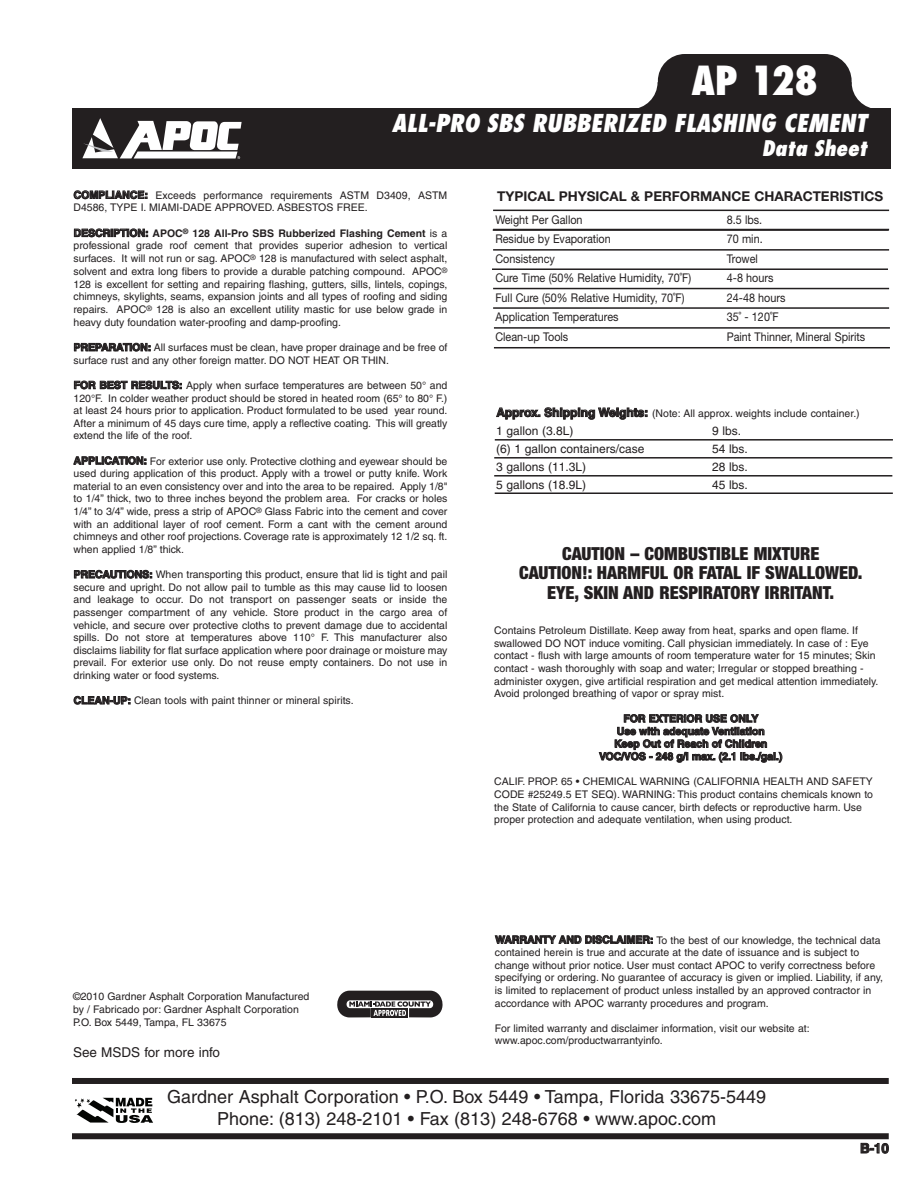
<style>
.page{position:relative;width:918px;height:1188px;background:#fff}
.page>*{position:absolute;margin:0;border:0;box-sizing:border-box;transform-origin:0 0}
.t1{font:800 condensed 39px "Futura";color:#fff}
.t2{font:italic 800 condensed 24px "Futura";color:#fff}
.t3{font:italic 800 condensed 21px "Futura";color:#fff}
.t4{font:18px/21.6px "Helvetica";color:#231f20;text-align:center}
.t5{font:900 condensed 18px/19.5px "Helvetica Neue";color:#231f20;text-align:center}
.t6{font:700 13.5px "Helvetica Neue";color:#231f20}
.t7{font:13.5px "Helvetica";color:#231f20}
.t8{font:700 13.5px "Helvetica";color:#231f20}
.t9{font:12px "Helvetica Neue";color:#231f20;scale:.9 1}
.t10{font:12px "Helvetica";color:#231f20}
.t11{font:10.5px/12.6px "Helvetica";color:#231f20}
.t12{font:700 10.5px/12.6px "Helvetica";letter-spacing:-.005em;color:#231f20;text-align:center}
.s1{font-weight:700}
.s2{font-weight:700;font-size:12px}
</style>
<div class="page">
<svg style="left:631px;top:82px;width:248px;height:82px"></svg>
<div style="left:72px;top:108px;width:819px;height:61px;background:#231f20"></div>
<hr style="left:493px;top:229px;width:396px;height:2px;background:#231f20">
<div style="left:72px;top:1078px;width:817px;height:6px;background:#231f20"></div>
<div style="left:72px;top:1133px;width:817px;height:6px;background:#231f20"></div>
<div style="left:658px;top:54px;width:194px;height:54px;background:#231f20;border-radius:27px"></div>
<svg style="left:82px;top:118px;width:160px;height:41px"></svg>
<div style="left:74px;top:1096px;width:81px;height:28px;border:1px solid #fff"></div>
<svg style="left:75px;top:1098px;width:78px;height:25px"></svg>
<hr style="left:493px;top:210px;width:396px;height:1px;background:#231f20">
<hr style="left:493px;top:249px;width:396px;height:2px;background:#231f20">
<hr style="left:492px;top:268px;width:396px;height:2px;background:#231f20">
<hr style="left:493px;top:288px;width:396px;height:1px;background:#231f20">
<hr style="left:493px;top:307px;width:396px;height:2px;background:#231f20">
<hr style="left:494px;top:327px;width:396px;height:2px;background:#231f20">
<hr style="left:494px;top:347px;width:396px;height:1px;background:#231f20">
<hr style="left:495px;top:439px;width:398px;height:2px;background:#231f20">
<hr style="left:494px;top:457px;width:398px;height:2px;background:#231f20">
<hr style="left:494px;top:475px;width:398px;height:2px;background:#231f20">
<hr style="left:495px;top:492px;width:398px;height:2px;background:#231f20">
<svg style="left:337px;top:991px;width:106px;height:26px;background:#595657"></svg>
<h1 class="t1" style="left:692px;top:64px;width:128px">AP 128</h1>
<h2 class="t2" style="left:392px;top:113px;width:477px">ALL-PRO SBS RUBBERIZED FLASHING CEMENT</h2>
<h3 class="t3" style="left:762px;top:140px;width:107px">Data Sheet</h3>
<p class="t11" style="left:74px;top:190px;width:375px"><span class="s1">COMPLIANCE:</span> Exceeds performance requirements ASTM D3409, ASTM<br>D4586, TYPE I. MIAMI-DADE APPROVED. ASBESTOS FREE.</p>
<p class="t11" style="left:73px;top:228px;width:375px;text-align:justify"><span class="s1">DESCRIPTION: APOC</span><sup>®</sup> <span class="s1">128 All-Pro SBS Rubberized Flashing Cement</span> is a professional grade roof cement that provides superior adhesion to vertical surfaces. It will not run or sag. APOC<sup>®</sup> 128 is manufactured with select asphalt, solvent and extra long fibers to provide a durable patching compound. APOC<sup>® </sup>128 is excellent for setting and repairing flashing, gutters, sills, lintels, copings, chimneys, skylights, seams, expansion joints and all types of roofing and siding repairs. APOC<sup>®</sup> 128 is also an excellent utility mastic for use below grade in heavy duty foundation water-proofing and damp-proofing.</p>
<p class="t11" style="left:73px;top:342px;width:375px"><span class="s1">PREPARATION:</span> All surfaces must be clean, have proper drainage and be free of surface rust and any other foreign matter. DO NOT HEAT OR THIN.</p>
<p class="t11" style="left:74px;top:380px;width:376px;text-align:justify"><span class="s1">FOR BEST RESULTS:</span> Apply when surface temperatures are between 50° and 120°F. In colder weather product should be stored in heated room (65° to 80° F.) at least 24 hours prior to application. Product formulated to be used year round.<br>After a minimum of 45 days cure time, apply a reflective coating. This will greatly extend the life of the roof.</p>
<p class="t11" style="left:73px;top:456px;width:376px;text-align:justify"><span class="s1">APPLICATION:</span> For exterior use only. Protective clothing and eyewear should be used during application of this product. Apply with a trowel or putty knife. Work material to an even consistency over and into the area to be repaired. Apply 1/8" to 1/4” thick, two to three inches beyond the problem area. For cracks or holes 1/4” to 3/4” wide, press a strip of APOC<sup>®</sup> Glass Fabric into the cement and cover with an additional layer of roof cement. Form a cant with the cement around chimneys and other roof projections. Coverage rate is approximately 12 1/2 sq. ft. when applied 1/8” thick.</p>
<p class="t11" style="left:73px;top:569px;width:375px;text-align:justify"><span class="s1">PRECAUTIONS:</span> When transporting this product, ensure that lid is tight and pail secure and upright. Do not allow pail to tumble as this may cause lid to loosen and leakage to occur. Do not transport on passenger seats or inside the passenger compartment of any vehicle. Store product in the cargo area of vehicle, and secure over protective cloths to prevent damage due to accidental spills. Do not store at temperatures above 110° F. This manufacturer also disclaims liability for flat surface application where poor drainage or moisture may prevail. For exterior use only. Do not reuse empty containers. Do not use in drinking water or food systems.</p>
<p class="t11" style="left:74px;top:695px;width:281px"><span class="s1">CLEAN-UP:</span> Clean tools with paint thinner or mineral spirits.</p>
<p class="t11" style="left:73px;top:992px;width:238px">©2010 Gardner Asphalt Corporation Manufactured by / Fabricado por: Gardner Asphalt Corporation<br>P.O. Box 5449, Tampa, FL 33675</p>
<p class="t7" style="left:73px;top:1047px;width:148px">See MSDS for more info</p>
<p class="t6" style="left:497px;top:187px;width:388px">TYPICAL PHYSICAL &amp; PERFORMANCE CHARACTERISTICS</p>
<p class="t9" style="left:495px;top:215px;width:98px">Weight Per Gallon</p>
<p class="t9" style="left:727px;top:215px;width:41px">8.5 lbs.</p>
<p class="t9" style="left:495px;top:235px;width:130px">Residue by Evaporation</p>
<p class="t9" style="left:727px;top:235px;width:41px">70 min.</p>
<p class="t9" style="left:495px;top:254px;width:68px">Consistency</p>
<p class="t9" style="left:727px;top:254px;width:36px">Trowel</p>
<p class="t9" style="left:495px;top:274px;width:219px">Cure Time (50% Relative Humidity, 70˚F)</p>
<p class="t9" style="left:727px;top:274px;width:53px">4-8 hours</p>
<p class="t9" style="left:495px;top:293px;width:212px">Full Cure (50% Relative Humidity, 70˚F)</p>
<p class="t9" style="left:727px;top:293px;width:67px">24-48 hours</p>
<p class="t9" style="left:495px;top:313px;width:138px">Application Temperatures</p>
<p class="t9" style="left:727px;top:313px;width:59px">35˚ - 120˚F</p>
<p class="t9" style="left:495px;top:332px;width:83px">Clean-up Tools</p>
<p class="t9" style="left:727px;top:332px;width:155px">Paint Thinner, Mineral Spirits</p>
<p class="t11" style="left:496px;top:408px;width:365px"><span class="s2">Approx. Shipping Weights:</span> (Note: All approx. weights include container.)</p>
<p class="t10" style="left:496px;top:426px;width:79px">1 gallon (3.8L)</p>
<p class="t10" style="left:712px;top:426px;width:30px">9 lbs.</p>
<p class="t10" style="left:496px;top:444px;width:150px">(6) 1 gallon containers/case</p>
<p class="t10" style="left:712px;top:444px;width:37px">54 lbs.</p>
<p class="t10" style="left:496px;top:462px;width:92px">3 gallons (11.3L)</p>
<p class="t10" style="left:712px;top:462px;width:37px">28 lbs.</p>
<p class="t10" style="left:496px;top:480px;width:92px">5 gallons (18.9L)</p>
<p class="t10" style="left:712px;top:480px;width:37px">45 lbs.</p>
<h3 class="t5" style="left:519px;top:543px;width:345px">CAUTION – COMBUSTIBLE MIXTURE<br>CAUTION!: HARMFUL OR FATAL IF SWALLOWED.<br>EYE, SKIN AND RESPIRATORY IRRITANT.</h3>
<p class="t11" style="left:494px;top:625px;width:386px">Contains Petroleum Distillate. Keep away from heat, sparks and open flame. If swallowed DO NOT induce vomiting. Call physician immediately. In case of : Eye contact - flush with large amounts of room temperature water for 15 minutes; Skin contact - wash thoroughly with soap and water; Irregular or stopped breathing - administer oxygen, give artificial respiration and get medical attention immediately.<br>Avoid prolonged breathing of vapor or spray mist.</p>
<p class="t12" style="left:599px;top:713px;width:185px">FOR EXTERIOR USE ONLY<br>Use with adequate Ventilation<br>Keep Out of Reach of Children<br>VOC/VOS - 248 g/l max. (2.1 lbs./gal.)</p>
<p class="t11" style="left:494px;top:776px;width:380px">CALIF. PROP. 65 • CHEMICAL WARNING (CALIFORNIA HEALTH AND SAFETY CODE #25249.5 ET SEQ). WARNING: This product contains chemicals known to the State of California to cause cancer, birth defects or reproductive harm. Use proper protection and adequate ventilation, when using product.</p>
<p class="t11" style="left:495px;top:935px;width:389px"><span class="s1">WARRANTY AND DISCLAIMER:</span> To the best of our knowledge, the technical data contained herein is true and accurate at the date of issuance and is subject to change without prior notice. User must contact APOC to verify correctness before specifying or ordering. No guarantee of accuracy is given or implied. Liability, if any, is limited to replacement of product unless installed by an approved contractor in accordance with APOC warranty procedures and program.</p>
<p class="t11" style="left:495px;top:1023px;width:316px">For limited warranty and disclaimer information, visit our website at: www.apoc.com/productwarrantyinfo.</p>
<h3 class="t4" style="left:167px;top:1088px;width:600px">Gardner Asphalt Corporation • P.O. Box 5449 • Tampa, Florida 33675-5449<br>Phone: (813) 248-2101 • Fax (813) 248-6768 • www.apoc.com</h3>
<p class="t8" style="left:860px;top:1143px;width:30px">B-10</p>
</div>
